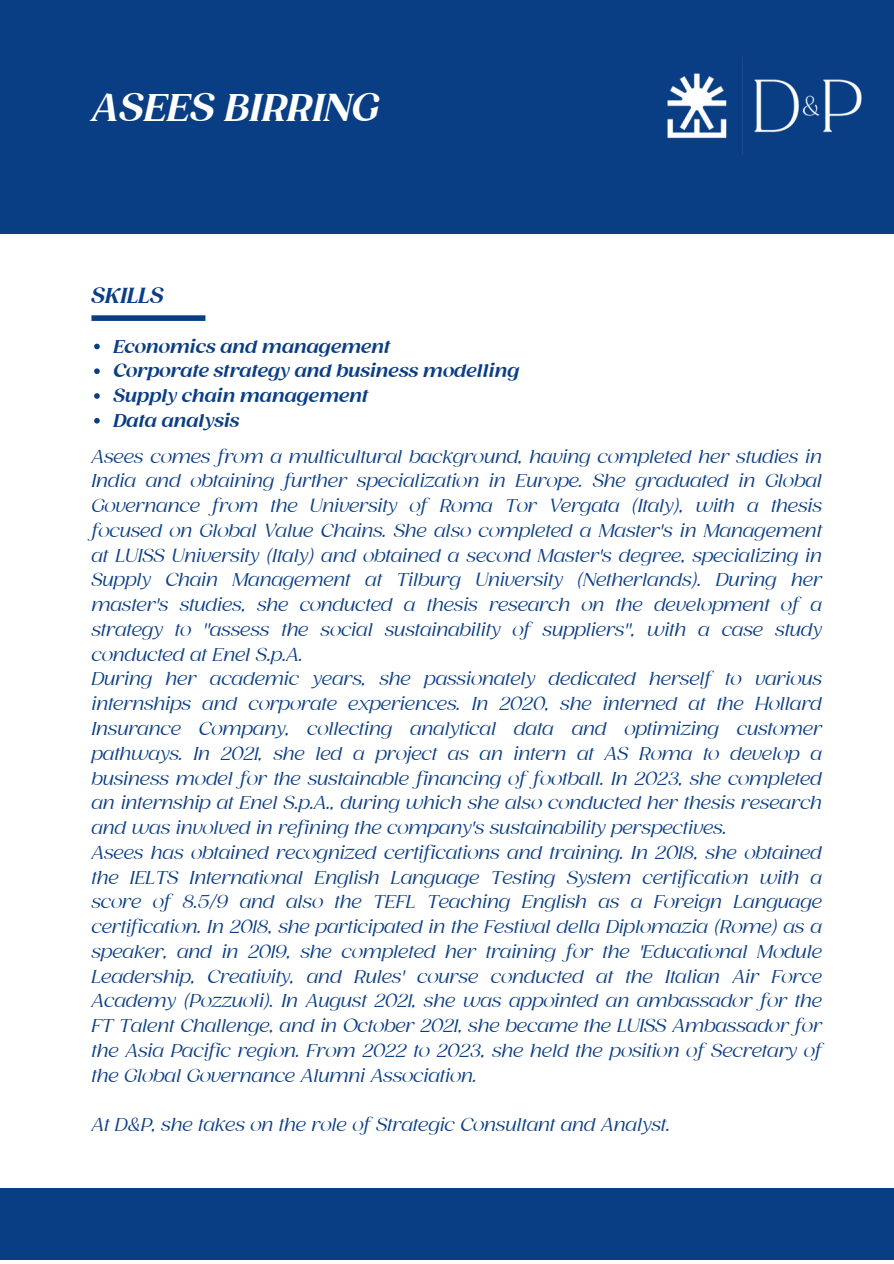
<style>
.page{position:relative;width:894px;height:1264px;background:#fff}
.page>*{position:absolute;margin:0;border:0;box-sizing:border-box;transform-origin:0 0}
.t1{font:italic 700 37.5px "Gazpacho";color:#fff}
.t2{font:italic 700 21px "Gazpacho";color:#0a3e84}
.t3{font:italic 18px/24.8px "Gazpacho";letter-spacing:-.02em;color:#0a3e84;text-align:justify}
.t4{font:italic 700 18px "Gazpacho";color:#0a3e84}
</style>
<div class="page">
<div style="left:0;top:0;width:893px;height:234px;background:#0a3e84"></div>
<div style="left:91px;top:315px;width:114px;height:6px;background:#0a3e84"></div>
<svg style="left:94px;top:343px;width:6px;height:6px"></svg>
<svg style="left:94px;top:368px;width:6px;height:6px"></svg>
<svg style="left:94px;top:393px;width:6px;height:6px"></svg>
<svg style="left:94px;top:418px;width:6px;height:5px"></svg>
<div style="left:0;top:1188px;width:893px;height:71px;background:#0a3e84"></div>
<img style="left:667px;top:57px;width:195px;height:98px">
<h1 class="t1" style="left:91px;top:85px;width:289px">ASEES BIRRING</h1>
<p class="t2" style="left:91px;top:283px;width:74px">SKILLS</p>
<h2 class="t4" style="left:113px;top:335px;width:278px">Economics and management</h2>
<p class="t4" style="left:113px;top:360px;width:407px">Corporate strategy and business modelling</p>
<p class="t4" style="left:113px;top:385px;width:256px">Supply chain management</p>
<p class="t4" style="left:113px;top:410px;width:128px">Data analysis</p>
<p class="t3" style="left:91px;top:443px;width:732px">Asees comes from a multicultural background, having completed her studies in India and obtaining further specialization in Europe. She graduated in Global Governance from the University of Roma Tor Vergata (Italy), with a thesis focused on Global Value Chains. She also completed a Master's in Management at LUISS University (Italy) and obtained a second Master's degree, specializing in Supply Chain Management at Tilburg University (Netherlands). During her master's studies, she conducted a thesis research on the development of a strategy to "assess the social sustainability of suppliers", with a case study conducted at Enel S.p.A.</p>
<p class="t3" style="left:91px;top:666px;width:732px">During her academic years, she passionately dedicated herself to various internships and corporate experiences. In 2020, she interned at the Hollard Insurance Company, collecting analytical data and optimizing customer pathways. In 2021, she led a project as an intern at AS Roma to develop a business model for the sustainable financing of football. In 2023, she completed an internship at Enel S.p.A., during which she also conducted her thesis research and was involved in refining the company's sustainability perspectives.</p>
<p class="t3" style="left:91px;top:839px;width:732px">Asees has obtained recognized certifications and training. In 2018, she obtained the IELTS International English Language Testing System certification with a score of 8.5/9 and also the TEFL Teaching English as a Foreign Language certification. In 2018, she participated in the Festival della Diplomazia (Rome) as a speaker, and in 2019, she completed her training for the 'Educational Module Leadership, Creativity, and Rules' course conducted at the Italian Air Force Academy (Pozzuoli). In August 2021, she was appointed an ambassador for the FT Talent Challenge, and in October 2021, she became the LUISS Ambassador for the Asia Pacific region. From 2022 to 2023, she held the position of Secretary of the Global Governance Alumni Association.</p>
<p class="t3" style="left:91px;top:1111px;width:580px">At D&amp;P, she takes on the role of Strategic Consultant and Analyst.</p>
</div>
